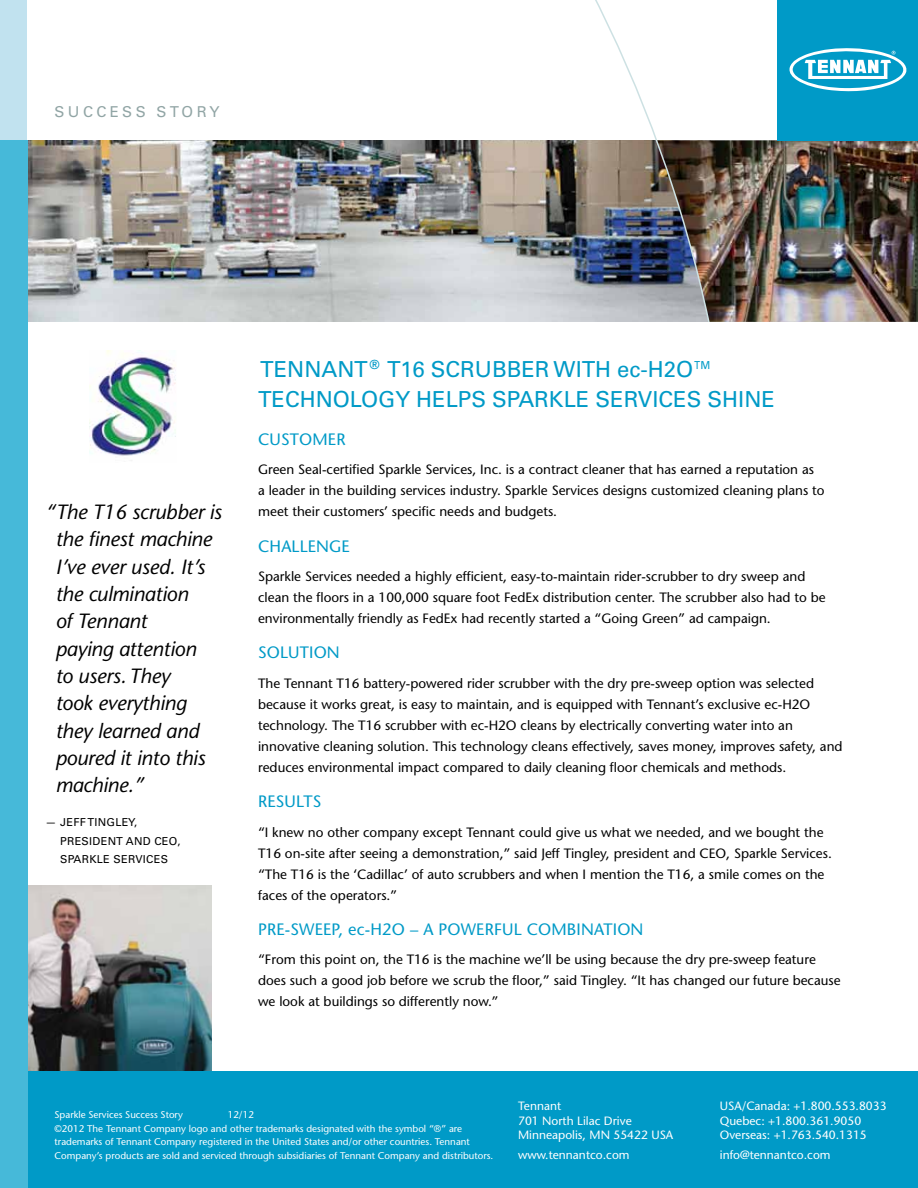
<style>
.page{position:relative;width:918px;height:1188px;background:#fff}
.page>*{position:absolute;margin:0;border:0;box-sizing:border-box;transform-origin:0 0}
.t1{font:22.05px/30px "Univers";color:#009ac7}
.t2{font:italic 20.55px/27.3px "Stone Sans";letter-spacing:-.01em;color:#000}
.t3{font:16.5px "Stone Sans";letter-spacing:.01em;color:#009ac7}
.t4{font:15px "Univers";letter-spacing:.225em;color:#91a5a5}
.t5{font:13.5px/21px "Stone Sans";color:#000}
.t6{font:12px/14.4px "Stone Sans";color:#fff}
.t7{font:10.95px/18.8px "Univers";letter-spacing:.025em;color:#000}
.t8{font:9.75px/13.5px "Stone Sans";color:#fff}
</style>
<div class="page">
<img style="left:27px;top:886px;width:185px;height:185px">
<img style="left:90px;top:351px;width:86px;height:110px">
<img style="left:27px;top:140px;width:560px;height:182px">
<img style="left:713px;top:140px;width:205px;height:182px">
<div style="left:778px;top:0;width:140px;height:141px;background:#009ac7"></div>
<svg style="left:789px;top:48px;width:118px;height:44px"></svg>
<div style="left:1px;top:1071px;width:917px;height:117px;background:#009ac7"></div>
<img style="left:587px;top:0;width:126px;height:322px">
<div style="left:0;top:0;width:27px;height:140px;background:#c1e2ef"></div>
<div style="left:0;top:140px;width:27px;height:1048px;background:#46b9d9"></div>
<p class="t4" style="left:55px;top:102px;width:68px">S UCCESS</p>
<p class="t4" style="left:157px;top:102px;width:52px">STORY</p>
<h2 class="t2" style="left:56px;top:498px;width:168px;text-indent:-10px">“The T16 scrubber is the finest machine<br>I’ve ever used. It’s the culmination<br>of Tennant<br>paying attention<br>to users. They<br>took everything they learned and poured it into this machine.”</h2>
<p class="t7" style="left:60px;top:813px;width:122px;text-indent:-15px">— JEFF TINGLEY,<br>PRESIDENT AND CEO,<br>SPARKLE SERVICES</p>
<h1 class="t1" style="left:258px;top:354px;width:518px">TENNANT <sup>®</sup> T16 SCRU BBER WITH EC-H2O™<br>TECHNOLOGY HELPS SPARKLE SERVICES SHINE</h1>
<p class="t3" style="left:258px;top:429px;width:89px">CUSTOMER</p>
<p class="t5" style="left:258px;top:459px;width:568px">Green Seal-certified Sparkle Services, Inc. is a contract cleaner that has earned a reputation as<br>a leader in the building services industry. Sparkle Services designs customized cleaning plans to meet their customers’ specific needs and budgets.</p>
<p class="t3" style="left:258px;top:536px;width:93px">CHALLENGE</p>
<p class="t5" style="left:258px;top:566px;width:569px">Sparkle Services needed a highly efficient, easy-to-maintain rider-scrubber to dry sweep and clean the floors in a 100,000 square foot FedEx distribution center. The scrubber also had to be environmentally friendly as FedEx had recently started a “Going Green” ad campaign.</p>
<p class="t3" style="left:258px;top:643px;width:83px">SOLUTION</p>
<p class="t5" style="left:258px;top:673px;width:586px">The Tennant T16 battery-powered rider scrubber with the dry pre-sweep option was selected because it works great, is easy to maintain, and is equipped with Tennant’s exclusive ec-H2O technology. The T16 scrubber with ec-H2O cleans by electrically converting water into an innovative cleaning solution. This technology cleans effectively, saves money, improves safety, and reduces environmental impact compared to daily cleaning floor chemicals and methods.</p>
<p class="t3" style="left:258px;top:791px;width:65px">RESULTS</p>
<p class="t5" style="left:258px;top:821px;width:575px">“I knew no other company except Tennant could give us what we needed, and we bought the T16 on-site after seeing a demonstration,” said Jeff Tingley, president and CEO, Sparkle Services. “The T16 is the ‘Cadillac’ of auto scrubbers and when I mention the T16, a smile comes on the faces of the operators.”</p>
<p class="t3" style="left:258px;top:919px;width:387px">PRE-SWEEP, ec-H2O – A POWERFUL COMBINATION</p>
<p class="t5" style="left:258px;top:949px;width:584px">“From this point on, the T16 is the machine we’ll be using because the dry pre-sweep feature does such a good job before we scrub the floor,” said Tingley. “It has changed our future because we look at buildings so differently now.”</p>
<p class="t8" style="left:55px;top:1108px;width:440px;text-indent:173px">12/12<br>©2012 The Tennant Company logo and other trademarks designated with the symbol “®” are trademarks of Tennant Company registered in the United States and/or other countries. Tennant Company’s products are sold and serviced through subsidiaries of Tennant Company and distributors.</p>
<p class="t8" style="left:55px;top:1108px;width:130px">Sparkle Services Success Story</p>
<p class="t6" style="left:518px;top:1099px;width:157px">Tennant<br>701 North Lilac Drive<br>Minneapolis, MN 55422 USA</p>
<p class="t6" style="left:518px;top:1147px;width:113px">www.tennantco.com</p>
<p class="t6" style="left:720px;top:1099px;width:168px">USA/Canada: +1.800.553.8033<br>Quebec: +1.800.361.9050<br>Overseas: +1.763.540.1315</p>
<p class="t6" style="left:720px;top:1147px;width:112px">info@tennantco.com</p>
</div>
